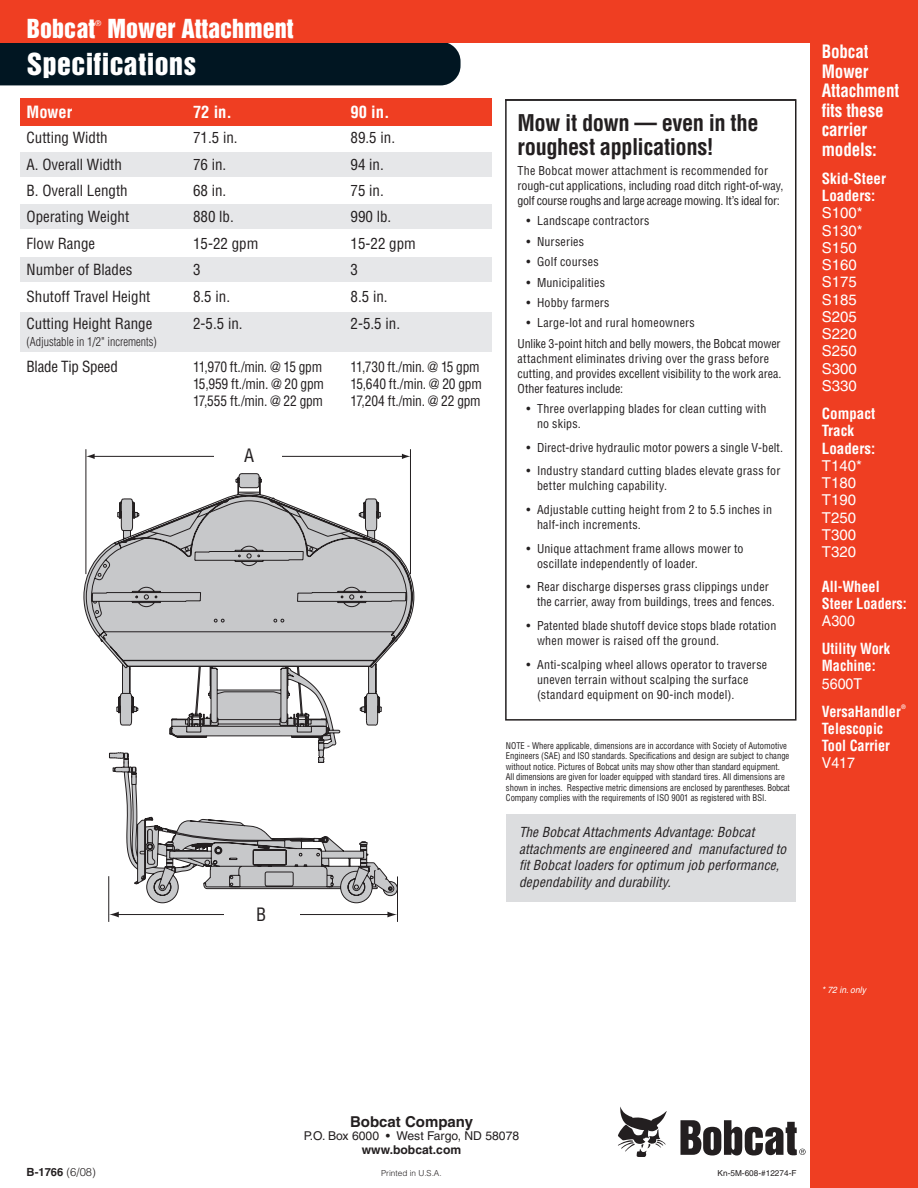
<style>
.page{position:relative;width:918px;height:1188px;background:#fff}
.page>*{position:absolute;margin:0;border:0;box-sizing:border-box;transform-origin:0 0}
.t1{font:27.75px "Helvetica Inserat";letter-spacing:.02em;color:#fff}
.t2{font:24px "Helvetica Inserat";color:#fff}
.t3{font:700 condensed 22.5px/24px "Helvetica";letter-spacing:-.02em;color:#231f20}
.t4{font:700 condensed 18px/19.5px "Helvetica";letter-spacing:-.01em;color:#fff;scale:.95 1}
.t5{font:condensed 18px "Helvetica";color:#231f20}
.t6{font:700 condensed 16.5px "Helvetica";color:#fff}
.t7{font:condensed 15px "Helvetica";color:#231f20}
.t8{font:700 condensed 15px/17.2px "Helvetica";color:#fff;scale:.95 1}
.t9{font:15px/17.2px "Helvetica";color:#fff}
.t10{font:700 condensed 15px/17.2px "Helvetica";color:#fff}
.t11{font:15px "Helvetica";color:#fff;scale:.95 1}
.t12{font:700 15px "Helvetica";color:#231f20}
.t13{font:condensed 14.1px "Helvetica";letter-spacing:-.02em;color:#231f20;scale:.95 1}
.t14{font:italic condensed 13.5px/16.5px "Helvetica";letter-spacing:.01em;color:#231f20}
.t15{font:12.15px "Helvetica";color:#231f20}
.t16{font:700 12.15px "Helvetica";color:#231f20}
.t17{font:condensed 12px/15px "Helvetica";letter-spacing:.015em;color:#231f20}
.t18{font:condensed 12px/20.4px "Helvetica";letter-spacing:-.005em;color:#231f20}
.t19{font:300 condensed 12px "Helvetica";color:#231f20}
.t20{font:700 11.25px "Helvetica";color:#231f20}
.t21{font:condensed 9px/10.5px "Helvetica";color:#231f20;scale:.95 1}
.t22{font:italic 9px "Helvetica";color:#fff;scale:.95 1}
.t23{font:8.25px "Helvetica";color:#231f20}
.t24{font:300 8.25px "Helvetica";color:#231f20}
.t25{font:7.8px "Helvetica Neue";color:#fff}
.t26{font:700 condensed 6px "Helvetica";color:#fff;scale:.95 1}
.s1{font-weight:300}
</style>
<div class="page">
<div style="left:810px;top:0;width:108px;height:1188px;background:#ef3e22"></div>
<svg style="left:84px;top:473px;width:331px;height:193px"></svg>
<hr style="left:410px;top:449px;width:1px;height:125px;background:#231f20">
<hr style="left:86px;top:449px;width:1px;height:125px;background:#231f20">
<hr style="left:93px;top:456px;width:310px;height:1px;background:#231f20">
<svg style="left:86px;top:454px;width:9px;height:5px"></svg>
<svg style="left:402px;top:454px;width:8px;height:5px"></svg>
<div style="left:214px;top:453px;width:67px;height:6px;background:#fff"></div>
<div style="left:20px;top:257px;width:472px;height:25px;background:#e6e7e9"></div>
<div style="left:20px;top:313px;width:472px;height:39px;background:#e6e7e9"></div>
<svg style="left:116px;top:666px;width:266px;height:80px"></svg>
<svg style="left:109px;top:746px;width:288px;height:162px"></svg>
<div style="left:506px;top:814px;width:289px;height:88px;background:#dcdddf"></div>
<div style="left:505px;top:99px;width:291px;height:622px;border:2px solid #231f20"></div>
<div style="left:20px;top:205px;width:472px;height:24px;background:#e6e7e9"></div>
<div style="left:20px;top:152px;width:472px;height:25px;background:#e6e7e9"></div>
<div style="left:20px;top:98px;width:472px;height:28px;background:#ef3e22"></div>
<hr style="left:108px;top:876px;width:1px;height:46px;background:#231f20">
<hr style="left:397px;top:876px;width:1px;height:46px;background:#231f20">
<hr style="left:117px;top:914px;width:272px;height:1px;background:#231f20">
<svg style="left:109px;top:912px;width:10px;height:5px"></svg>
<svg style="left:387px;top:912px;width:10px;height:5px"></svg>
<div style="left:224px;top:912px;width:75px;height:7px;background:#fff"></div>
<div style="left:0;top:43px;width:461px;height:42px;background:#011622"></div>
<div style="left:0;top:0;width:918px;height:43px;background:#ef3e22"></div>
<svg style="left:618px;top:1107px;width:49px;height:50px"></svg>
<svg style="left:680px;top:1120px;width:126px;height:36px"></svg>
<h2 class="t2" style="left:27px;top:14px;width:70px">Bobcat</h2>
<p class="t25" style="left:95px;top:19px;width:8px">®</p>
<h2 class="t2" style="left:108px;top:14px;width:188px">Mower Attachment</h2>
<h1 class="t1" style="left:27px;top:47px;width:171px">Specifications</h1>
<h3 class="t6" style="left:27px;top:102px;width:47px">Mower</h3>
<h3 class="t6" style="left:193px;top:102px;width:40px">72 in.</h3>
<h3 class="t6" style="left:351px;top:102px;width:40px">90 in.</h3>
<p class="t7" style="left:27px;top:128px;width:83px">Cutting Width</p>
<p class="t7" style="left:193px;top:128px;width:46px">71.5 in.</p>
<p class="t7" style="left:351px;top:128px;width:46px">89.5 in.</p>
<p class="t7" style="left:27px;top:155px;width:97px">A. Overall Width</p>
<p class="t7" style="left:193px;top:155px;width:35px">76 in.</p>
<p class="t7" style="left:351px;top:155px;width:35px">94 in.</p>
<p class="t7" style="left:27px;top:181px;width:103px">B. Overall Length</p>
<p class="t7" style="left:193px;top:181px;width:35px">68 in.</p>
<p class="t7" style="left:351px;top:181px;width:35px">75 in.</p>
<p class="t7" style="left:27px;top:208px;width:104px">Operating Weight</p>
<p class="t7" style="left:193px;top:208px;width:42px">880 lb.</p>
<p class="t7" style="left:351px;top:208px;width:42px">990 lb.</p>
<p class="t7" style="left:27px;top:234px;width:70px">Flow Range</p>
<p class="t7" style="left:193px;top:234px;width:67px">15-22 gpm</p>
<p class="t7" style="left:351px;top:234px;width:67px">15-22 gpm</p>
<p class="t7" style="left:27px;top:260px;width:107px">Number of Blades</p>
<p class="t7" style="left:193px;top:260px;width:9px">3</p>
<p class="t7" style="left:351px;top:260px;width:9px">3</p>
<p class="t7" style="left:27px;top:287px;width:125px">Shutoff Travel Height</p>
<p class="t7" style="left:193px;top:287px;width:39px">8.5 in.</p>
<p class="t7" style="left:351px;top:287px;width:39px">8.5 in.</p>
<p class="t7" style="left:27px;top:314px;width:127px">Cutting Height Range</p>
<p class="t7" style="left:193px;top:314px;width:51px">2-5.5 in.</p>
<p class="t7" style="left:351px;top:314px;width:51px">2-5.5 in.</p>
<p class="t19" style="left:27px;top:334px;width:132px">(Adjustable in 1/2" increments)</p>
<p class="t7" style="left:27px;top:357px;width:93px">Blade Tip Speed</p>
<p class="t13" style="left:193px;top:358px;width:137px">11,970 ft./min. @ 15 gpm</p>
<p class="t13" style="left:351px;top:358px;width:137px">11,730 ft./min. @ 15 gpm</p>
<p class="t13" style="left:193px;top:375px;width:139px">15,959 ft./min. @ 20 gpm</p>
<p class="t13" style="left:351px;top:375px;width:140px">15,640 ft./min. @ 20 gpm</p>
<p class="t13" style="left:193px;top:393px;width:138px">17,555 ft./min. @ 22 gpm</p>
<p class="t13" style="left:351px;top:393px;width:139px">17,204 ft./min. @ 22 gpm</p>
<h3 class="t5" style="left:244px;top:444px;width:12px">A</h3>
<h3 class="t5" style="left:256px;top:903px;width:12px">B</h3>
<h3 class="t3" style="left:518px;top:110px;width:243px">Mow it down — even in the roughest applications!</h3>
<p class="t17" style="left:518px;top:163px;width:268px">The Bobcat mower attachment is recommended for rough-cut applications, including road ditch right-of-way, golf course roughs and large acreage mowing. It’s ideal for:</p>
<p class="t17" style="left:526px;top:213px;width:125px">• Landscape contractors</p>
<p class="t17" style="left:526px;top:234px;width:59px">• Nurseries</p>
<p class="t17" style="left:526px;top:254px;width:74px">• Golf courses</p>
<p class="t17" style="left:526px;top:274px;width:80px">• Municipalities</p>
<p class="t17" style="left:526px;top:295px;width:85px">• Hobby farmers</p>
<p class="t18" style="left:518px;top:313px;width:265px;text-indent:9px">• Large-lot and rural homeowners<br>Unlike 3-point hitch and belly mowers, the Bobcat mower</p>
<p class="t17" style="left:518px;top:351px;width:266px">attachment eliminates driving over the grass before cutting, and provides excellent visibility to the work area.<br>Other features include:</p>
<p class="t17" style="left:537px;top:401px;width:231px;text-indent:-10px">• Three overlapping blades for clean cutting with no skips.</p>
<p class="t17" style="left:526px;top:440px;width:258px">• Direct-drive hydraulic motor powers a single V-belt.</p>
<p class="t17" style="left:537px;top:463px;width:245px;text-indent:-10px">• Industry standard cutting blades elevate grass for better mulching capability.</p>
<p class="t17" style="left:537px;top:502px;width:237px;text-indent:-10px">• Adjustable cutting height from 2 to 5.5 inches in half-inch increments.</p>
<p class="t17" style="left:537px;top:541px;width:208px;text-indent:-10px">• Unique attachment frame allows mower to oscillate independently of loader.</p>
<p class="t17" style="left:537px;top:579px;width:239px;text-indent:-10px">• Rear discharge disperses grass clippings under the carrier, away from buildings, trees and fences.</p>
<p class="t17" style="left:537px;top:618px;width:241px;text-indent:-11px">• Patented blade shutoff device stops blade rotation when mower is raised off the ground.</p>
<p class="t17" style="left:537px;top:656px;width:232px;text-indent:-10px">• Anti-scalping wheel allows operator to traverse uneven terrain without scalping the surface (standard equipment on 90-inch model).</p>
<p class="t21" style="left:506px;top:740px;width:300px">NOTE - Where applicable, dimensions are in accordance with Society of Automotive Engineers (SAE) and ISO standards. Specifications and design are subject to change without notice. Pictures of Bobcat units may show other than standard equipment.<br>All dimensions are given for loader equipped with standard tires. All dimensions are shown in inches. Respective metric dimensions are enclosed by parentheses. Bobcat Company complies with the requirements of ISO 9001 as registered with BSI.</p>
<p class="t14" style="left:519px;top:824px;width:269px">The Bobcat Attachments Advantage: Bobcat attachments are engineered and manufactured to fit Bobcat loaders for optimum job performance, dependability and durability.</p>
<h3 class="t4" style="left:822px;top:42px;width:83px">Bobcat<br>Mower<br>Attachment fits these carrier models:</h3>
<p class="t10" style="left:822px;top:170px;width:66px">Skid-Steer<br>Loaders:</p>
<p class="t9" style="left:822px;top:205px;width:42px">S100*<br>S130*<br>S150<br>S160<br>S175<br>S185<br>S205<br>S220<br>S250<br>S300<br>S330</p>
<p class="t10" style="left:822px;top:405px;width:55px">Compact<br>Track<br>Loaders:</p>
<p class="t9" style="left:822px;top:457px;width:42px">T140*<br>T180<br>T190<br>T250<br>T300<br>T320</p>
<p class="t8" style="left:822px;top:577px;width:91px">All-Wheel<br>Steer Loaders:</p>
<p class="t11" style="left:822px;top:612px;width:37px">A300</p>
<p class="t8" style="left:822px;top:640px;width:73px">Utility Work<br>Machine:</p>
<p class="t11" style="left:822px;top:675px;width:44px">5600T</p>
<p class="t8" style="left:822px;top:702px;width:85px">VersaHandler</p>
<p class="t26" style="left:901px;top:703px;width:6px">®</p>
<p class="t8" style="left:822px;top:720px;width:73px">Telescopic<br>Tool Carrier</p>
<p class="t11" style="left:822px;top:754px;width:37px">V417</p>
<p class="t22" style="left:822px;top:984px;width:48px">* 72 in. only</p>
<p class="t12" style="left:350px;top:1112px;width:125px">Bobcat Company</p>
<p class="t15" style="left:304px;top:1129px;width:217px">P.O. Box 6000 • West Fargo, ND 58078</p>
<p class="t16" style="left:362px;top:1143px;width:101px">www.bobcat.com</p>
<p class="t20" style="left:27px;top:1165px;width:71px">B-1766 <span class="s1">(6/08)</span></p>
<p class="t24" style="left:381px;top:1167px;width:62px">Printed in U.S.A.</p>
<p class="t23" style="left:718px;top:1168px;width:80px">Kn-5M-608-#12274-F</p>
</div>
